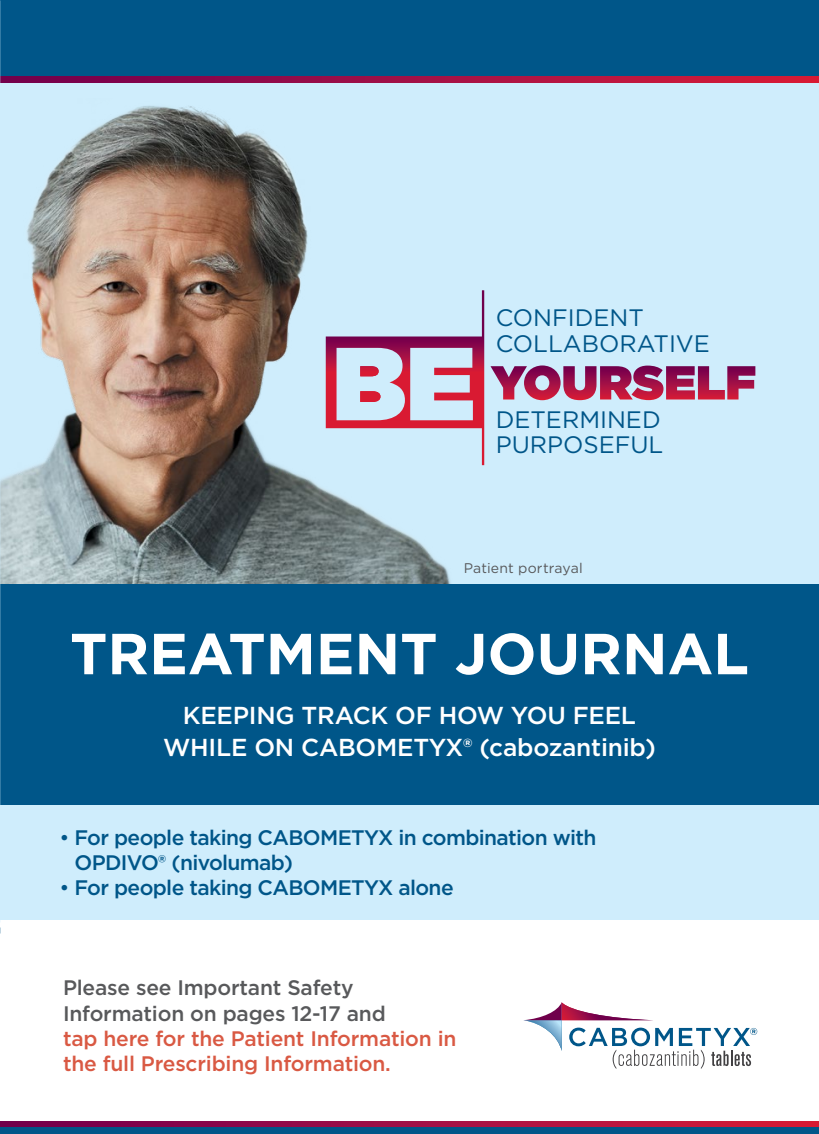
<style>
.page{position:relative;width:819px;height:1134px;background:#fff}
.page>*{position:absolute;margin:0;border:0;box-sizing:border-box;transform-origin:0 0}
.t1{font:700 57.75px "Gotham";color:#fff}
.t2{font:500 24.5px/31.5px "Gotham";letter-spacing:-.01em;color:#fff;text-align:center}
.t3{font:23.8px/25.9px "Gotham";color:#005689}
.t4{font:500 21px/25.2px "Gotham";letter-spacing:-.03em;color:#005689}
.t5{font:500 21px/25.2px "Gotham";letter-spacing:-.01em;color:#d95943}
.t6{font:500 21px/25.2px "Gotham";letter-spacing:-.01em;color:#58595b}
.t7{font:14px "Gotham";letter-spacing:.01em;color:#58595b}
.s1{font-weight:400}
</style>
<div class="page">
<div style="left:0;top:57px;width:819px;height:863px;background:#cfedfc"></div>
<img style="left:1px;top:106px;width:490px;height:478px">
<svg style="left:523px;top:1002px;width:234px;height:67px"></svg>
<div style="left:0;top:584px;width:819px;height:221px;background:#005689"></div>
<svg style="left:491px;top:365px;width:264px;height:35px"></svg>
<svg style="left:326px;top:290px;width:158px;height:175px"></svg>
<svg style="left:0;top:1121px;width:819px;height:7px;background:#8b184d"></svg>
<div style="left:0;top:1128px;width:819px;height:6px;background:#005689"></div>
<div style="left:0;top:0;width:819px;height:77px;background:#005689"></div>
<svg style="left:1px;top:77px;width:818px;height:6px;background:#a30e43"></svg>
<div style="left:0;top:886px;width:25px;height:236px;background:#fff"></div>
<hr style="left:0;top:0;width:1px;height:863px;background:#fff">
<p class="t3" style="left:496px;top:304px;width:216px">CONFIDENT<br>COLLABORATIVE</p>
<p class="t3" style="left:496px;top:406px;width:169px">DETERMINED<br>PURPOSEFUL</p>
<p class="t7" style="left:464px;top:559px;width:121px">Patient portrayal</p>
<h1 class="t1" style="left:70px;top:616px;width:680px">TREATMENT JOURNAL</h1>
<p class="t2" style="left:163px;top:699px;width:494px">KEEPING TRACK OF HOW YOU FEEL<br>WHILE ON CABOMETYX® (cabozantinib)</p>
<p class="t4" style="left:74px;top:825px;width:524px;text-indent:-15px"><span class="s1">•</span> For people taking CABOMETYX in combination with<br>OPDIVO® (nivolumab)</p>
<p class="t4" style="left:59px;top:875px;width:396px"><span class="s1">•</span> For people taking CABOMETYX alone</p>
<p class="t6" style="left:63px;top:975px;width:324px">Please see Important Safety<br>Information on pages 12-17 and</p>
<p class="t5" style="left:63px;top:1025px;width:395px">tap here for the Patient Information in the full Prescribing Information.</p>
</div>
